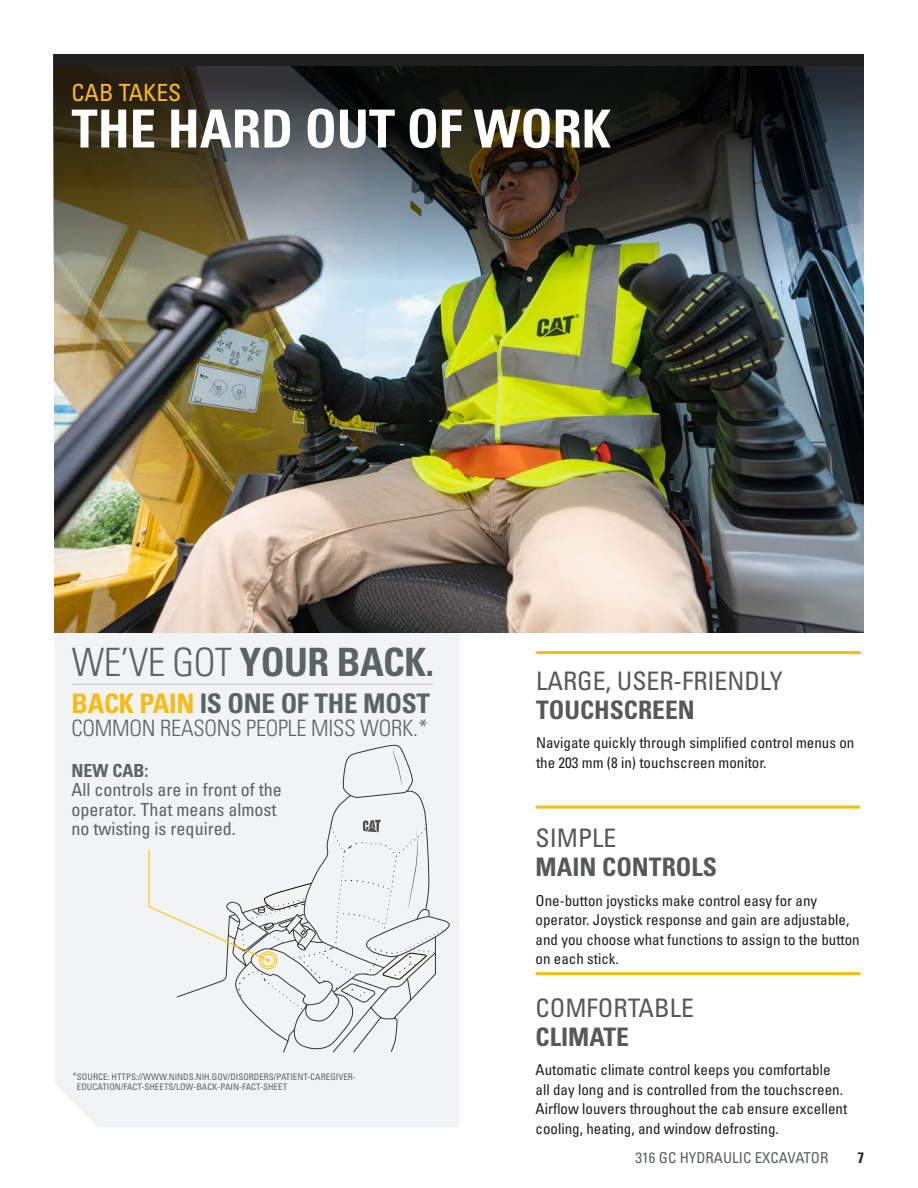
<style>
.page{position:relative;width:918px;height:1188px;background:#fff}
.page>*{position:absolute;margin:0;border:0;box-sizing:border-box;transform-origin:0 0}
.Headline_large_white{font:52.5px "Univers LTCYR 67 Bold Cond";color:#fff}
.t1{font:39.15px "Univers LTCYR 67 Bold Cond";letter-spacing:-.015em;color:#5c6364}
.t2{font:27px "Univers LTCYR 67 Bold Cond";letter-spacing:-.01em;color:#5c6364}
.t3{font:condensed 25.5px/28.5px "Univers LTCYR 57";color:#57585a}
.t4{font:25.5px/28.5px "Univers LTCYR 67 Bold Cond";color:#57585a}
.Subhead_small_yellow{font:condensed 23.7px "Univers LTCYR 57";color:#fcba13}
.t5{font:300 condensed 22.5px "Univers LT Std";letter-spacing:-.01em;color:#5c6364}
.t6{font:condensed 18px/19.5px "Univers LTCYR 57";color:#5c6364}
.Body_copy{font:condensed 15px/19.5px "Univers LTCYR 57";color:#231f20}
.t7{font:condensed 15px "Univers LTCYR 57";color:#5d6163}
.t8{font:15px "Univers LTCYR 67 Bold Cond";color:#231f20}
.t9{font:condensed 9px/10.5px "Univers LTCYR 57";color:#5c6364}
.s1{font-family:"Univers LT Std";font-weight:300;font-stretch:condensed}
.s2{color:#fcba13}
.s3{font-family:"Univers LTCYR 67 Bold Cond";font-stretch:normal}
.s4{font-family:"Univers LTCYR 57";font-stretch:condensed}
</style>
<div class="page">
<div style="left:55px;top:633px;width:404px;height:494px;background:#f2f3f4"></div>
<hr style="left:72px;top:684px;width:361px;height:1px;background:#c6c8c9">
<svg style="left:148px;top:744px;width:302px;height:309px"></svg>
<img style="left:53px;top:54px;width:810px;height:579px">
<hr style="left:536px;top:806px;width:324px;height:3px;background:#fcba13">
<hr style="left:536px;top:972px;width:324px;height:3px;background:#fcba13">
<hr style="left:536px;top:651px;width:325px;height:3px;background:#fcba13">
<p class="Subhead_small_yellow" style="left:71px;top:78px;width:112px">CAB TAKES</p>
<p class="Headline_large_white" style="left:71px;top:97px;width:541px">THE HARD OUT OF WORK</p>
<p class="t1" style="left:72px;top:639px;width:364px"><span class="s1">WE’VE GOT</span> YOUR BACK.</p>
<p class="t2" style="left:71px;top:687px;width:360px"><span class="s2">BACK PAIN</span> IS ONE OF THE MOST</p>
<p class="t5" style="left:71px;top:714px;width:358px">COMMON REASONS PEOPLE MISS WORK.*</p>
<p class="t6" style="left:71px;top:760px;width:212px"><span class="s3">NEW CAB:<br></span>All controls are in front of the operator. That means almost no twisting is required.</p>
<p class="t9" style="left:77px;top:1071px;width:280px;text-indent:-4px">*SOURCE: HTTPS://WWW.NINDS.NIH.GOV/DISORDERS/PATIENT-CAREGIVER-<br>EDUCATION/FACT-SHEETS/LOW-BACK-PAIN-FACT-SHEET</p>
<p class="t3" style="left:536px;top:666px;width:248px">LARGE, USER-FRIENDLY<br><span class="s3">TOUCHSCREEN</span></p>
<p class="Body_copy" style="left:536px;top:733px;width:320px">Navigate quickly through simplified control menus on the 203 mm (8 in) touchscreen monitor.</p>
<p class="t4" style="left:536px;top:824px;width:183px"><span class="s4">SIMPLE<br></span>MAIN CONTROLS</p>
<p class="Body_copy" style="left:536px;top:890px;width:326px">One-button joysticks make control easy for any operator. Joystick response and gain are adjustable, and you choose what functions to assign to the button on each stick.</p>
<p class="t3" style="left:536px;top:993px;width:160px">COMFORTABLE<br><span class="s3">CLIMATE</span></p>
<p class="Body_copy" style="left:536px;top:1060px;width:313px">Automatic climate control keeps you comfortable all day long and is controlled from the touchscreen.<br>Airflow louvers throughout the cab ensure excellent cooling, heating, and window defrosting.</p>
<p class="t7" style="left:636px;top:1148px;width:194px">316 GC HYDRAULIC EXCAVATOR</p>
<p class="t8" style="left:857px;top:1148px;width:8px">7</p>
</div>
